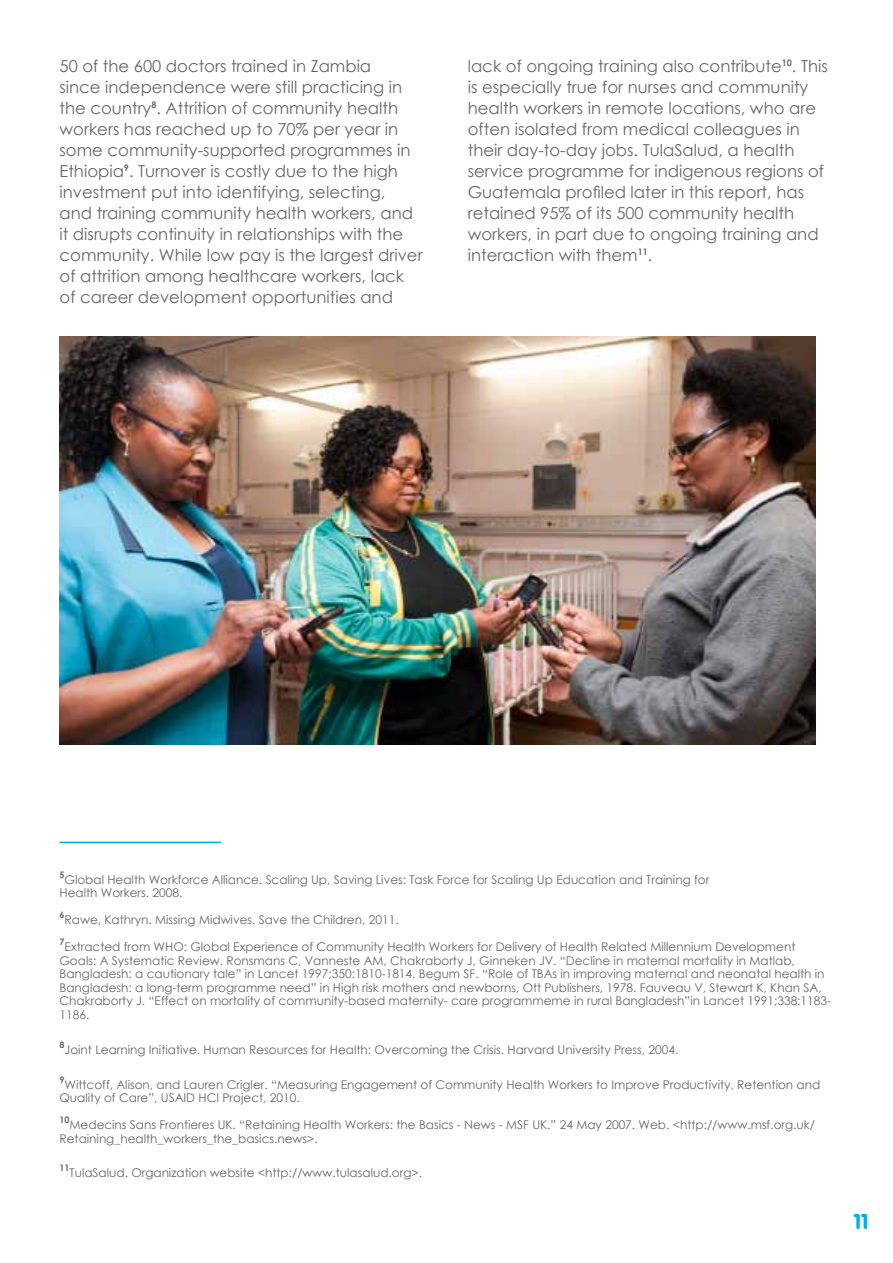
<style>
.page{position:relative;width:893px;height:1263px;background:#fff}
.page>*{position:absolute;margin:0;border:0;box-sizing:border-box;transform-origin:0 0}
.t1{font:21px "VAG Rounded BT";color:#00aeef}
.t2{font:16.5px/21px "Century Gothic";color:#666767}
.t3{font:12px/13.5px "Century Gothic";color:#666767}
.t4{font:700 9px "Century Gothic";color:#666767}
</style>
<div class="page">
<hr style="left:60px;top:842px;width:161px;height:1px;background:#00aeef">
<img style="left:60px;top:337px;width:756px;height:407px">
<p class="t2" style="left:60px;top:57px;width:365px">50 of the 600 doctors trained in Zambia<br>since independence were still practicing in the country<sup>8</sup>. Attrition of community health workers has reached up to 70% per year in some community-supported programmes in Ethiopia<sup>9</sup>. Turnover is costly due to the high investment put into identifying, selecting,<br>and training community health workers, and it disrupts continuity in relationships with the community. While low pay is the largest driver of attrition among healthcare workers, lack of career development opportunities and</p>
<p class="t2" style="left:468px;top:57px;width:362px">lack of ongoing training also contribute<sup>10</sup>. This is especially true for nurses and community health workers in remote locations, who are often isolated from medical colleagues in their day-to-day jobs. TulaSalud, a health service programme for indigenous regions of Guatemala profiled later in this report, has retained 95% of its 500 community health workers, in part due to ongoing training and interaction with them<sup>11</sup>.</p>
<p class="t4" style="left:60px;top:871px;width:7px">5</p>
<p class="t3" style="left:60px;top:873px;width:651px;text-indent:5px">Global Health Workforce Alliance. Scaling Up, Saving Lives: Task Force for Scaling Up Education and Training for<br>Health Workers. 2008.</p>
<p class="t4" style="left:60px;top:911px;width:7px">6</p>
<p class="t3" style="left:65px;top:914px;width:336px">Rawe, Kathryn. Missing Midwives. Save the Children, 2011.</p>
<p class="t4" style="left:60px;top:938px;width:7px">7</p>
<p class="t3" style="left:60px;top:941px;width:773px;text-indent:5px">Extracted from WHO: Global Experience of Community Health Workers for Delivery of Health Related Millennium Development Goals: A Systematic Review. Ronsmans C, Vanneste AM, Chakraborty J, Ginneken JV. “Decline in maternal mortality in Matlab, Bangladesh: a cautionary tale” in Lancet 1997;350:1810-1814. Begum SF. “Role of TBAs in improving maternal and neonatal health in Bangladesh: a long-term programme need” in High risk mothers and newborns, Ott Publishers, 1978. Fauveau V, Stewart K, Khan SA, Chakraborty J. “Effect on mortality of community-based maternity- care programmeme in rural Bangladesh”in Lancet 1991;338:1183- 1186.</p>
<p class="t4" style="left:60px;top:1041px;width:7px">8</p>
<p class="t3" style="left:65px;top:1043px;width:615px">Joint Learning Initiative. Human Resources for Health: Overcoming the Crisis. Harvard University Press, 2004.</p>
<p class="t4" style="left:60px;top:1076px;width:7px">9</p>
<p class="t3" style="left:60px;top:1079px;width:762px;text-indent:5px">Wittcoff, Alison, and Lauren Crigler. “Measuring Engagement of Community Health Workers to Improve Productivity, Retention and<br>Quality of Care”, USAID HCI Project, 2010.</p>
<p class="t4" style="left:60px;top:1116px;width:12px">10</p>
<p class="t3" style="left:60px;top:1118px;width:757px;text-indent:10px">Medecins Sans Frontieres UK. “Retaining Health Workers: the Basics - News - MSF UK.” 24 May 2007. Web. &lt;http://www.msf.org.uk/<br>Retaining_health_workers_the_basics.news&gt;.</p>
<p class="t4" style="left:60px;top:1164px;width:12px">11</p>
<p class="t3" style="left:70px;top:1166px;width:354px">TulaSalud. Organization website &lt;http://www.tulasalud.org&gt;.</p>
<h1 class="t1" style="left:854px;top:1212px;width:17px">11</h1>
</div>
